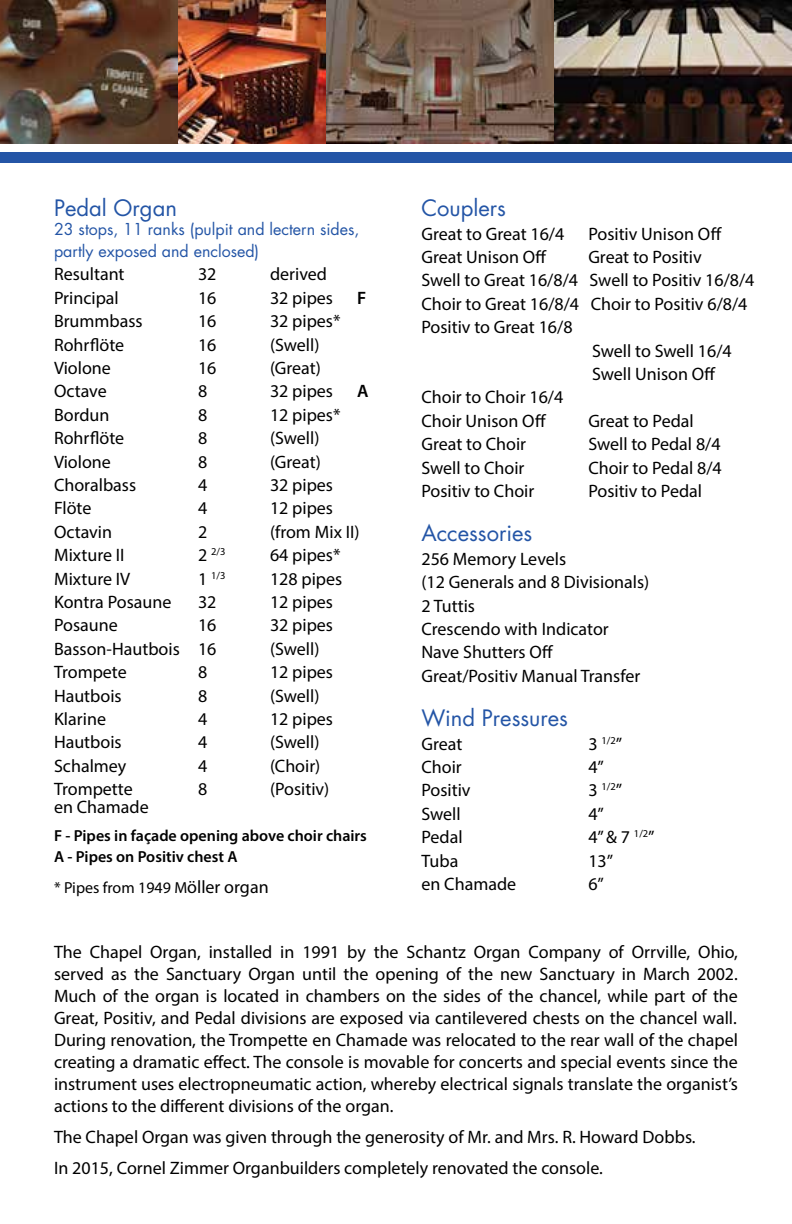
<style>
.page{position:relative;width:792px;height:1224px;background:#fff}
.page>*{position:absolute;margin:0;border:0;box-sizing:border-box;transform-origin:0 0}
.t1{font:22px "Futura Std";color:#2455a6}
.t2{font:18px/22px "Myriad Pro";color:#000}
.t3{font:600 18px "Myriad Pro";color:#000}
.t4{font:16px/21.6px "Futura Std";color:#2455a6}
.t5{font:600 16px/21px "Myriad Pro";color:#000}
.t6{font:16px "Myriad Pro";color:#000}
.t7{font:10.4px "Myriad Pro";color:#000}
.s1{font-size:18px}
</style>
<div class="page">
<img style="left:0;top:0;width:792px;height:144px">
<div style="left:0;top:153px;width:792px;height:10px;background:#2455a6"></div>
<p class="t1" style="left:54px;top:194px;width:125px">Pedal Organ</p>
<p class="t4" style="left:54px;top:219px;width:307px">23 stops, 11 ranks (pulpit and lectern sides, partly exposed and enclosed)</p>
<p class="t2" style="left:54px;top:263px;width:72px">Resultant</p>
<p class="t2" style="left:198px;top:263px;width:20px">32</p>
<p class="t2" style="left:270px;top:263px;width:58px">derived</p>
<p class="t2" style="left:54px;top:286px;width:66px">Principal</p>
<p class="t2" style="left:198px;top:286px;width:20px">16</p>
<p class="t2" style="left:270px;top:286px;width:65px">32 pipes</p>
<p class="t3" style="left:357px;top:286px;width:11px">F</p>
<p class="t2" style="left:54px;top:310px;width:90px">Brummbass</p>
<p class="t2" style="left:198px;top:310px;width:20px">16</p>
<p class="t2" style="left:270px;top:310px;width:72px">32 pipes*</p>
<p class="t2" style="left:54px;top:333px;width:72px">Rohrflöte</p>
<p class="t2" style="left:198px;top:333px;width:20px">16</p>
<p class="t2" style="left:270px;top:333px;width:51px">(Swell)</p>
<p class="t2" style="left:54px;top:357px;width:58px">Violone</p>
<p class="t2" style="left:198px;top:357px;width:20px">16</p>
<p class="t2" style="left:270px;top:357px;width:52px">(Great)</p>
<p class="t2" style="left:54px;top:380px;width:54px">Octave</p>
<p class="t2" style="left:198px;top:380px;width:11px">8</p>
<p class="t2" style="left:270px;top:380px;width:65px">32 pipes</p>
<p class="t3" style="left:357px;top:380px;width:13px">A</p>
<p class="t2" style="left:54px;top:403px;width:57px">Bordun</p>
<p class="t2" style="left:198px;top:403px;width:11px">8</p>
<p class="t2" style="left:270px;top:403px;width:72px">12 pipes*</p>
<p class="t2" style="left:54px;top:427px;width:72px">Rohrflöte</p>
<p class="t2" style="left:198px;top:427px;width:11px">8</p>
<p class="t2" style="left:270px;top:427px;width:51px">(Swell)</p>
<p class="t2" style="left:54px;top:450px;width:58px">Violone</p>
<p class="t2" style="left:198px;top:450px;width:11px">8</p>
<p class="t2" style="left:270px;top:450px;width:52px">(Great)</p>
<p class="t2" style="left:54px;top:474px;width:84px">Choralbass</p>
<p class="t2" style="left:198px;top:474px;width:11px">4</p>
<p class="t2" style="left:270px;top:474px;width:65px">32 pipes</p>
<p class="t2" style="left:54px;top:497px;width:39px">Flöte</p>
<p class="t2" style="left:198px;top:497px;width:11px">4</p>
<p class="t2" style="left:270px;top:497px;width:65px">12 pipes</p>
<p class="t2" style="left:54px;top:520px;width:60px">Octavin</p>
<p class="t2" style="left:198px;top:520px;width:11px">2</p>
<p class="t2" style="left:270px;top:520px;width:91px">(from Mix II)</p>
<p class="t2" style="left:54px;top:544px;width:72px">Mixture II</p>
<p class="t7" style="left:198px;top:545px;width:29px"><span class="s1">2</span> 2/3</p>
<p class="t2" style="left:270px;top:544px;width:72px">64 pipes*</p>
<p class="t2" style="left:54px;top:567px;width:78px">Mixture IV</p>
<p class="t7" style="left:198px;top:569px;width:29px"><span class="s1">1</span> 1/3</p>
<p class="t2" style="left:270px;top:567px;width:74px">128 pipes</p>
<p class="t2" style="left:54px;top:591px;width:119px">Kontra Posaune</p>
<p class="t2" style="left:198px;top:591px;width:20px">32</p>
<p class="t2" style="left:270px;top:591px;width:65px">12 pipes</p>
<p class="t2" style="left:54px;top:614px;width:65px">Posaune</p>
<p class="t2" style="left:198px;top:614px;width:20px">16</p>
<p class="t2" style="left:270px;top:614px;width:65px">32 pipes</p>
<p class="t2" style="left:54px;top:637px;width:164px">Basson-Hautbois 16</p>
<p class="t2" style="left:270px;top:637px;width:51px">(Swell)</p>
<p class="t2" style="left:54px;top:661px;width:74px">Trompete</p>
<p class="t2" style="left:198px;top:661px;width:11px">8</p>
<p class="t2" style="left:270px;top:661px;width:65px">12 pipes</p>
<p class="t2" style="left:54px;top:684px;width:69px">Hautbois</p>
<p class="t2" style="left:198px;top:684px;width:11px">8</p>
<p class="t2" style="left:270px;top:684px;width:51px">(Swell)</p>
<p class="t2" style="left:54px;top:708px;width:54px">Klarine</p>
<p class="t2" style="left:198px;top:708px;width:11px">4</p>
<p class="t2" style="left:270px;top:708px;width:65px">12 pipes</p>
<p class="t2" style="left:54px;top:731px;width:69px">Hautbois</p>
<p class="t2" style="left:198px;top:731px;width:11px">4</p>
<p class="t2" style="left:270px;top:731px;width:51px">(Swell)</p>
<p class="t2" style="left:54px;top:754px;width:74px">Schalmey</p>
<p class="t2" style="left:198px;top:754px;width:11px">4</p>
<p class="t2" style="left:270px;top:754px;width:52px">(Choir)</p>
<p class="t2" style="left:54px;top:778px;width:80px">Trompette</p>
<p class="t2" style="left:198px;top:778px;width:11px">8</p>
<p class="t2" style="left:270px;top:778px;width:61px">(Positiv)</p>
<p class="t2" style="left:54px;top:796px;width:96px">en Chamade</p>
<p class="t5" style="left:54px;top:825px;width:315px">F - Pipes in façade opening above choir chairs<br>A - Pipes on Positiv chest A</p>
<p class="t6" style="left:54px;top:878px;width:216px">* Pipes from 1949 M<span class="s1">öller organ</span></p>
<p class="t1" style="left:421px;top:194px;width:86px">Couplers</p>
<p class="t2" style="left:421px;top:222px;width:144px">Great to Great 16/4</p>
<p class="t2" style="left:588px;top:222px;width:135px">Positiv Unison Off</p>
<p class="t2" style="left:421px;top:246px;width:127px">Great Unison Off</p>
<p class="t2" style="left:588px;top:246px;width:115px">Great to Positiv</p>
<p class="t2" style="left:421px;top:269px;width:335px">Swell to Great 16/8/4 Swell to Positiv 16/8/4</p>
<p class="t2" style="left:421px;top:292px;width:328px">Choir to Great 16/8/4 Choir to Positiv 6/8/4</p>
<p class="t2" style="left:421px;top:316px;width:153px">Positiv to Great 16/8</p>
<p class="t2" style="left:592px;top:339px;width:141px">Swell to Swell 16/4</p>
<p class="t2" style="left:592px;top:363px;width:125px">Swell Unison Off</p>
<p class="t2" style="left:421px;top:386px;width:143px">Choir to Choir 16/4</p>
<p class="t2" style="left:421px;top:409px;width:126px">Choir Unison Off</p>
<p class="t2" style="left:588px;top:409px;width:107px">Great to Pedal</p>
<p class="t2" style="left:421px;top:433px;width:106px">Great to Choir</p>
<p class="t2" style="left:588px;top:433px;width:134px">Swell to Pedal 8/4</p>
<p class="t2" style="left:421px;top:456px;width:105px">Swell to Choir</p>
<p class="t2" style="left:588px;top:456px;width:135px">Choir to Pedal 8/4</p>
<p class="t2" style="left:421px;top:480px;width:114px">Positiv to Choir</p>
<p class="t2" style="left:588px;top:480px;width:115px">Positiv to Pedal</p>
<p class="t1" style="left:421px;top:519px;width:112px">Accessories</p>
<p class="t2" style="left:421px;top:547px;width:229px;line-height:23.4px">256 Memory Levels<br>(12 Generals and 8 Divisionals)<br>2 Tuttis<br>Crescendo with Indicator<br>Nave Shutters Off<br>Great/Positiv Manual Transfer</p>
<p class="t1" style="left:421px;top:704px;width:148px">Wind Pressures</p>
<p class="t2" style="left:421px;top:732px;width:42px">Great</p>
<p class="t7" style="left:588px;top:734px;width:35px"><span class="s1">3</span> 1/2<span class="s1">”</span></p>
<p class="t2" style="left:421px;top:756px;width:42px">Choir</p>
<p class="t2" style="left:588px;top:756px;width:17px">4”</p>
<p class="t2" style="left:421px;top:779px;width:51px">Positiv</p>
<p class="t7" style="left:588px;top:780px;width:35px"><span class="s1">3</span> 1/2<span class="s1">”</span></p>
<p class="t2" style="left:421px;top:802px;width:41px">Swell</p>
<p class="t2" style="left:588px;top:802px;width:17px">4”</p>
<p class="t2" style="left:421px;top:826px;width:43px">Pedal</p>
<p class="t2" style="left:588px;top:826px;width:68px">4” &amp; 7 <sup>1/2</sup>”</p>
<p class="t2" style="left:421px;top:849px;width:38px">Tuba</p>
<p class="t2" style="left:588px;top:849px;width:26px">13”</p>
<p class="t2" style="left:421px;top:873px;width:96px">en Chamade</p>
<p class="t2" style="left:588px;top:873px;width:17px">6”</p>
<p class="t2" style="left:54px;top:940px;width:686px;text-align:justify">The Chapel Organ, installed in 1991 by the Schantz Organ Company of Orrville, Ohio, served as the Sanctuary Organ until the opening of the new Sanctuary in March 2002.<br>Much of the organ is located in chambers on the sides of the chancel, while part of the Great, Positiv, and Pedal divisions are exposed via cantilevered chests on the chancel wall.<br>During renovation, the Trompette en Chamade was relocated to the rear wall of the chapel creating a dramatic effect. The console is movable for concerts and special events since the instrument uses electropneumatic action, whereby electrical signals translate the organist’s actions to the different divisions of the organ.</p>
<p class="t2" style="left:54px;top:1121px;width:643px;line-height:31px">The Chapel Organ was given through the generosity of Mr. and Mrs. R. Howard Dobbs.<br>In 2015, Cornel Zimmer Organbuilders completely renovated the console.</p>
</div>
